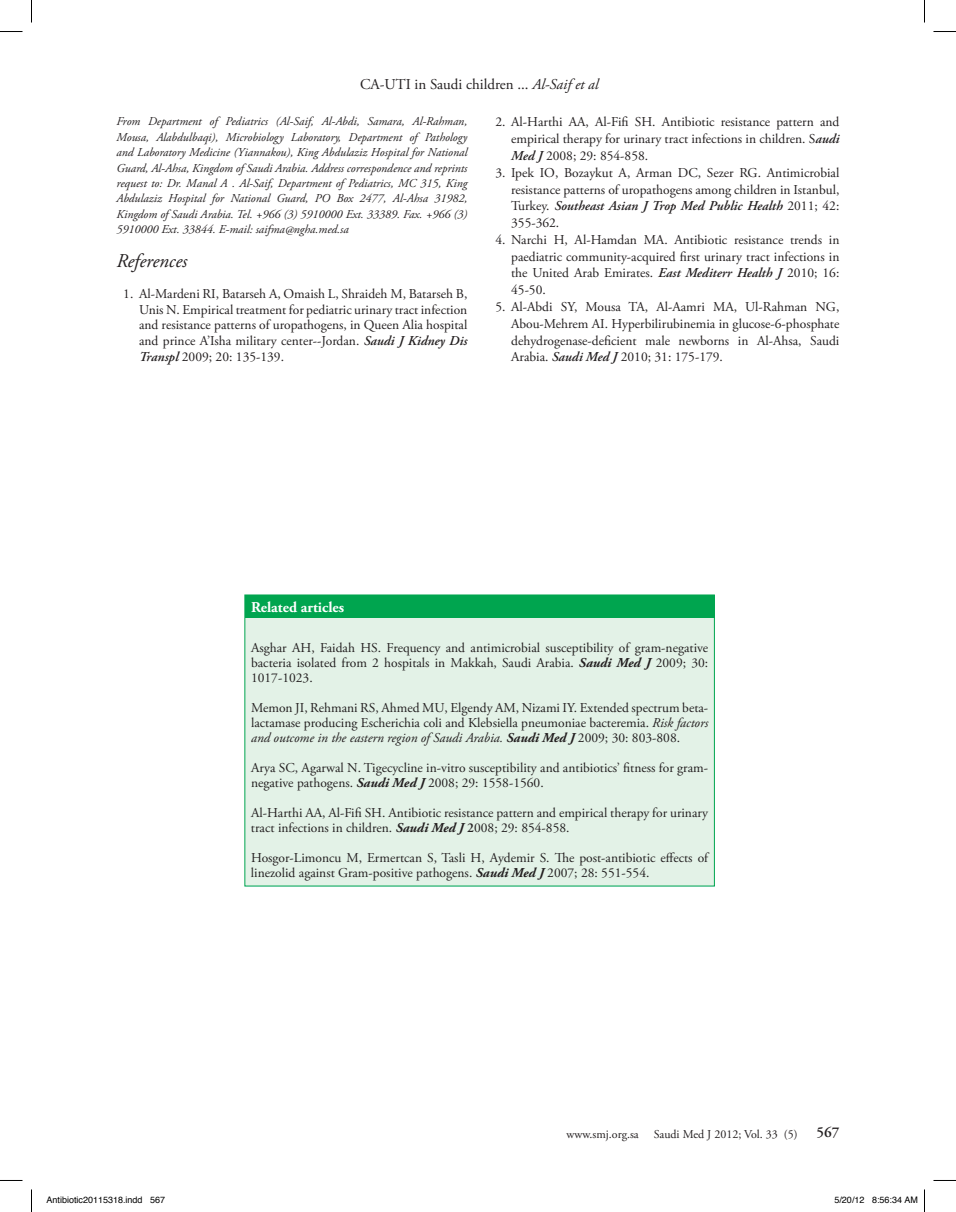
<style>
.page{position:relative;width:956px;height:1212px;background:#fff}
.page>*{position:absolute;margin:0;border:0;box-sizing:border-box;transform-origin:0 0}
.t1{font:italic 19.5px "Adobe Garamond Pro";color:#231f20}
.t2{font:15px "Adobe Garamond Pro";color:#231f20}
.t3{font:700 15px "Adobe Garamond Pro";color:#fff}
.t4{font:600 15px "Adobe Garamond Pro";color:#231f20}
.t5{font:13.5px/16.8px "Adobe Garamond Pro";color:#231f20;text-align:justify}
.t6{font:italic 12px/15.5px "Adobe Garamond Pro";color:#231f20;text-align:justify}
.t7{font:12px "Adobe Garamond Pro";color:#231f20}
.t8{font:9px "Helvetica";color:#000}
.s1{font-style:italic}
.s2{font-weight:600;font-style:italic}
.s3{font-weight:700;font-style:italic}
.s4{font-weight:600}
</style>
<div class="page">
<div style="left:245px;top:595px;width:469px;height:23px;background:#00a54f"></div>
<div style="left:245px;top:618px;width:469px;height:267px;background:#e3f2e7"></div>
<div style="left:245px;top:594px;width:470px;height:292px;border:1px solid #00a54f"></div>
<svg style="left:0;top:31px;width:22px;height:1px"></svg>
<svg style="left:933px;top:31px;width:23px;height:1px"></svg>
<svg style="left:31px;top:0;width:1px;height:22px"></svg>
<svg style="left:31px;top:1189px;width:1px;height:22px"></svg>
<svg style="left:924px;top:0;width:1px;height:22px"></svg>
<svg style="left:924px;top:1189px;width:1px;height:22px"></svg>
<p class="t2" style="left:360px;top:75px;width:240px">CA-UTI in Saudi children ... <span class="s1">Al-Saif et al</span></p>
<p class="t6" style="left:117px;top:114px;width:352px">From Department of Pediatrics (Al-Saif, Al-Abdi, Samara, Al-Rahman, Mousa, Alabdulbaqi), Microbiology Laboratory, Department of Pathology and Laboratory Medicine (Yiannakou), King Abdulaziz Hospital for National Guard, Al-Ahsa, Kingdom of Saudi Arabia. Address correspondence and reprints request to: Dr. Manal A . Al-Saif, Department of Pediatrics, MC 315, King Abdulaziz Hospital for National Guard, PO Box 2477, Al-Ahsa 31982, Kingdom of Saudi Arabia. Tel. +966 (3) 5910000 Ext. 33389. Fax. +966 (3)<br>5910000 Ext. 33844. E-mail: saifma@ngha.med.sa</p>
<h1 class="t1" style="left:117px;top:249px;width:72px">References</h1>
<p class="t5" style="left:139px;top:286px;width:330px;line-height:15.8px;text-indent:-16px">1. Al-Mardeni RI, Batarseh A, Omaish L, Shraideh M, Batarseh B, Unis N. Empirical treatment for pediatric urinary tract infection and resistance patterns of uropathogens, in Queen Alia hospital and prince A’Isha military center--Jordan. <span class="s2">Saudi J Kidney Dis Transpl</span> 2009; 20: 135-139.</p>
<p class="t5" style="left:511px;top:114px;width:330px;text-indent:-16px">2. Al-Harthi AA, Al-Fifi SH. Antibiotic resistance pattern and empirical therapy for urinary tract infections in children. S<span class="s2">audi Med J</span> 2008; 29: 854-858.</p>
<p class="t5" style="left:511px;top:164px;width:330px;text-indent:-16px">3. Ipek IO, Bozaykut A, Arman DC, Sezer RG. Antimicrobial resistance patterns of uropathogens among children in Istanbul, Turkey. <span class="s2">Southeast Asian J Trop Med Public Health</span> 2011; 42:<br>355-362.</p>
<p class="t5" style="left:511px;top:232px;width:330px;text-indent:-16px">4. Narchi H, Al-Hamdan MA. Antibiotic resistance trends in paediatric community-acquired first urinary tract infections in the United Arab Emirates. <span class="s2">East Mediterr Health J</span> 2010; 16:<br>45-50.</p>
<p class="t5" style="left:511px;top:299px;width:330px;text-indent:-16px">5. Al-Abdi SY, Mousa TA, Al-Aamri MA, Ul-Rahman NG, Abou-Mehrem AI. Hyperbilirubinemia in glucose-6-phosphate dehydrogenase-deficient male newborns in Al-Ahsa, Saudi Arabia. <span class="s2">Saudi Med J</span> 2010; 31: 175-179.</p>
<p class="t3" style="left:251px;top:598px;width:95px">Related articles</p>
<p class="t5" style="left:251px;top:640px;width:459px;line-height:15px">Asghar AH, Faidah HS. Frequency and antimicrobial susceptibility of gram-negative bacteria isolated from 2 hospitals in Makkah, Saudi Arabia. <span class="s3">Saudi Med J</span> 2009; 30:<br>1017-1023.</p>
<p class="t5" style="left:251px;top:700px;width:459px;line-height:15px">Memon JI, Rehmani RS, Ahmed MU, Elgendy AM, Nizami IY. Extended spectrum beta&shy;lactamase producing Escherichia coli and Klebsiella pneumoniae bacteremia. <span class="s1">Risk factors and outcome in the eastern region of Saudi Arabia.</span> <span class="s3">Saudi Med J</span> 2009; 30: 803-808.</p>
<p class="t5" style="left:251px;top:760px;width:459px;line-height:15px">Arya SC, Agarwal N. Tigecycline in-vitro susceptibility and antibiotics’ fitness for gram&shy;negative pathogens. <span class="s3">Saudi Med J</span> 2008; 29: 1558-1560.</p>
<p class="t5" style="left:251px;top:805px;width:459px;line-height:15px">Al-Harthi AA, Al-Fifi SH. Antibiotic resistance pattern and empirical therapy for urinary tract infections in children. <span class="s3">Saudi Med J</span> <span class="s4">2</span>008; 29: 854-858.</p>
<p class="t5" style="left:251px;top:850px;width:459px;line-height:15px">Hosgor-Limoncu M, Ermertcan S, Tasli H, Aydemir S. The post-antibiotic effects of linezolid against Gram-positive pathogens. <span class="s3">Saudi Med J</span> 2007; 28: 551-554.</p>
<p class="t7" style="left:567px;top:1126px;width:232px">www.smj.org.sa Saudi Med J 2012; Vol. 33 (5)</p>
<p class="t4" style="left:816px;top:1123px;width:24px">567</p>
<p class="t8" style="left:46px;top:1191px;width:120px">Antibiotic20115318.indd 567</p>
<p class="t8" style="left:834px;top:1191px;width:85px">5/20/12 8:56:34 AM</p>
</div>
